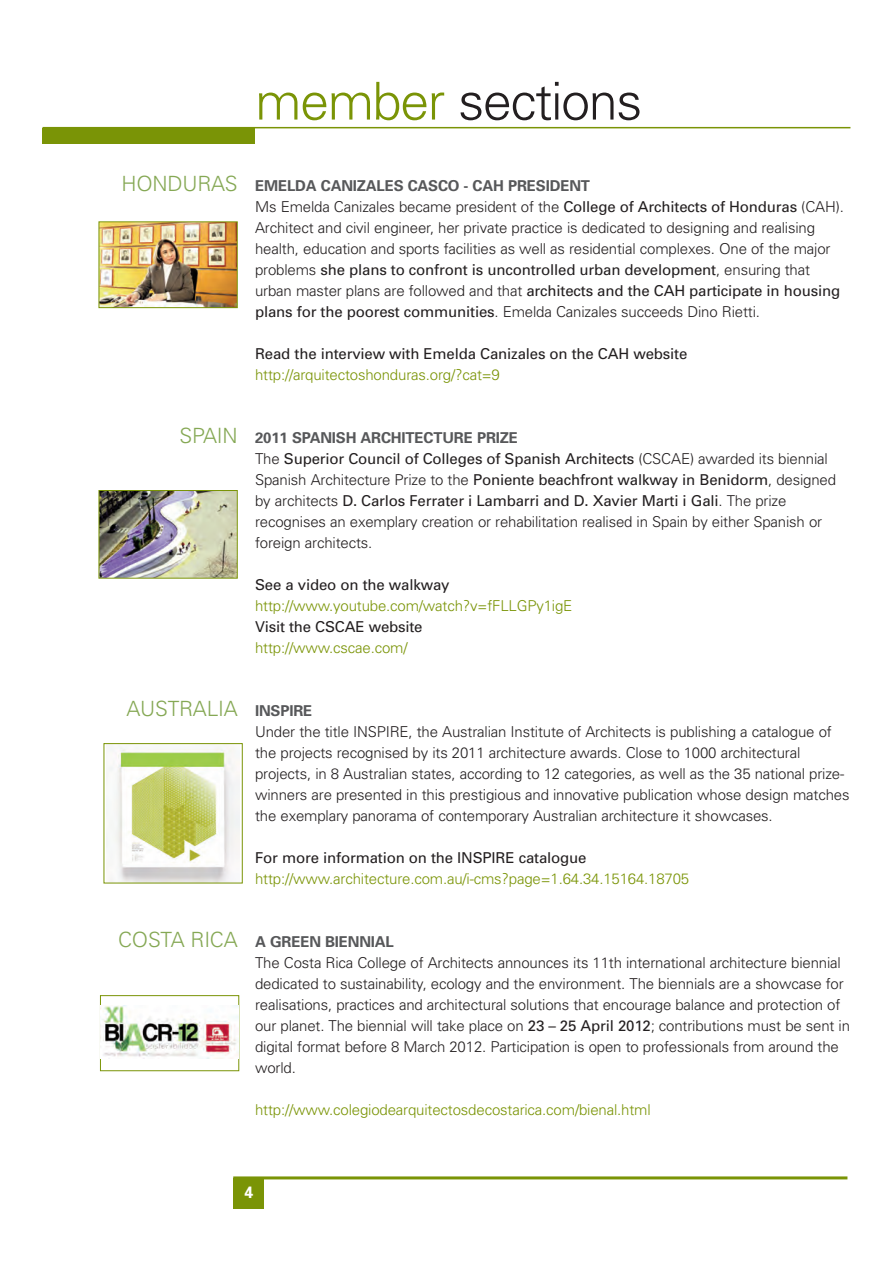
<style>
.page{position:relative;width:893px;height:1263px;background:#fff}
.page>*{position:absolute;margin:0;border:0;box-sizing:border-box;transform-origin:0 0}
.t1{font:300 52.2px "Univers";letter-spacing:-.03em;color:#231f20}
.t2{font:300 21px "Univers";letter-spacing:-.01em;color:#85a854}
.t3{font:700 16.5px "Univers";color:#fff}
.t4{font:300 15px/21px "Univers";letter-spacing:-.01em;color:#231f20}
.t5{font:300 15px "Univers";letter-spacing:-.01em;color:#7a9406}
.t6{font:15px "Univers";letter-spacing:-.01em;color:#231f20}
.t7{font:700 15px "Univers";letter-spacing:-.01em;color:#57585a}
.s1{color:#7a9406}
.s2{font-weight:700;color:#57585a}
.s3{font-weight:400}
</style>
<div class="page">
<div style="left:43px;top:128px;width:212px;height:16px;background:#7a9406"></div>
<hr style="left:43px;top:127px;width:807px;height:1px;background:#7a9406">
<div style="left:233px;top:1178px;width:30px;height:30px;background:#7a9406"></div>
<hr style="left:233px;top:1176px;width:614px;height:3px;background:#7a9406">
<img style="left:101px;top:492px;width:135px;height:85px">
<div style="left:99px;top:490px;width:139px;height:89px;border:1px solid #7a9406"></div>
<div style="left:100px;top:995px;width:139px;height:76px;border:1px solid #7a9406"></div>
<img style="left:101px;top:1005px;width:137px;height:53px">
<img style="left:106px;top:745px;width:133px;height:136px">
<div style="left:104px;top:743px;width:139px;height:140px;border:1px solid #7a9406"></div>
<img style="left:101px;top:223px;width:135px;height:83px">
<div style="left:99px;top:221px;width:139px;height:87px;border:1px solid #7a9406"></div>
<h1 class="t1" style="left:255px;top:82px;width:389px"><span class="s1">member</span> sections</h1>
<h2 class="t2" style="left:122px;top:176px;width:118px">HONDURAS</h2>
<p class="t4" style="left:255px;top:177px;width:590px"><span class="s2">EMELDA CANIZALES CASCO - CAH PRESIDENT<br></span>Ms Emelda Canizales became president of the <span class="s3">College of Architects of Honduras</span> (CAH).<br>Architect and civil engineer, her private practice is dedicated to designing and realising health, education and sports facilities as well as residential complexes. One of the major problems <span class="s3">she plans to confront is uncontrolled urban development</span>, ensuring that urban master plans are followed and that <span class="s3">architects and the CAH participate in housing plans for the poorest communities</span>. Emelda Canizales succeeds Dino Rietti.</p>
<p class="t6" style="left:255px;top:348px;width:434px">Read the interview with Emelda Canizales on the CAH website</p>
<p class="t5" style="left:255px;top:369px;width:246px">http://arquitectoshonduras.org/?cat=9</p>
<h2 class="t2" style="left:180px;top:428px;width:60px">SPAIN</h2>
<p class="t4" style="left:255px;top:429px;width:582px"><span class="s2">2011 SPANISH ARCHITECTURE PRIZE<br></span>The <span class="s3">Superior Council of Colleges of Spanish Architects</span> (CSCAE) awarded its biennial Spanish Architecture Prize to the <span class="s3">Poniente beachfront walkway in Benidorm</span>, designed by architects <span class="s3">D. Carlos Ferrater i Lambarri and D. Xavier Marti i Gali</span>. The prize recognises an exemplary creation or rehabilitation realised in Spain by either Spanish or foreign architects.</p>
<p class="t6" style="left:255px;top:579px;width:196px">See a video on the walkway</p>
<p class="t5" style="left:255px;top:600px;width:319px">http://www.youtube.com/watch?v=fFLLGPy1igE</p>
<p class="t6" style="left:255px;top:621px;width:169px">Visit the CSCAE website</p>
<p class="t5" style="left:255px;top:642px;width:154px">http://www.cscae.com/</p>
<h2 class="t2" style="left:126px;top:701px;width:113px">AUSTRALIA</h2>
<p class="t7" style="left:255px;top:705px;width:59px">INSPIRE</p>
<p class="t4" style="left:255px;top:723px;width:596px">Under the title INSPIRE, the Australian Institute of Architects is publishing a catalogue of the projects recognised by its 2011 architecture awards. Close to 1000 architectural projects, in 8 Australian states, according to 12 categories, as well as the 35 national prize&shy;winners are presented in this prestigious and innovative publication whose design matches the exemplary panorama of contemporary Australian architecture it showcases.</p>
<p class="t6" style="left:255px;top:852px;width:333px">For more information on the INSPIRE catalogue</p>
<p class="t5" style="left:255px;top:873px;width:436px">http://www.architecture.com.au/i-cms?page=1.64.34.15164.18705</p>
<h2 class="t2" style="left:118px;top:932px;width:121px">COSTA RICA</h2>
<p class="t7" style="left:255px;top:936px;width:140px">A GREEN BIENNIAL</p>
<p class="t4" style="left:255px;top:954px;width:596px">The Costa Rica College of Architects announces its 11th international architecture biennial dedicated to sustainability, ecology and the environment. The biennials are a showcase for realisations, practices and architectural solutions that encourage balance and protection of our planet. The biennial will take place on <span class="s3">23 – 25 April 2012</span>; contributions must be sent in digital format before 8 March 2012. Participation is open to professionals from around the world.</p>
<p class="t5" style="left:255px;top:1104px;width:397px">http://www.colegiodearquitectosdecostarica.com/bienal.html</p>
<p class="t3" style="left:244px;top:1186px;width:11px">4</p>
</div>
